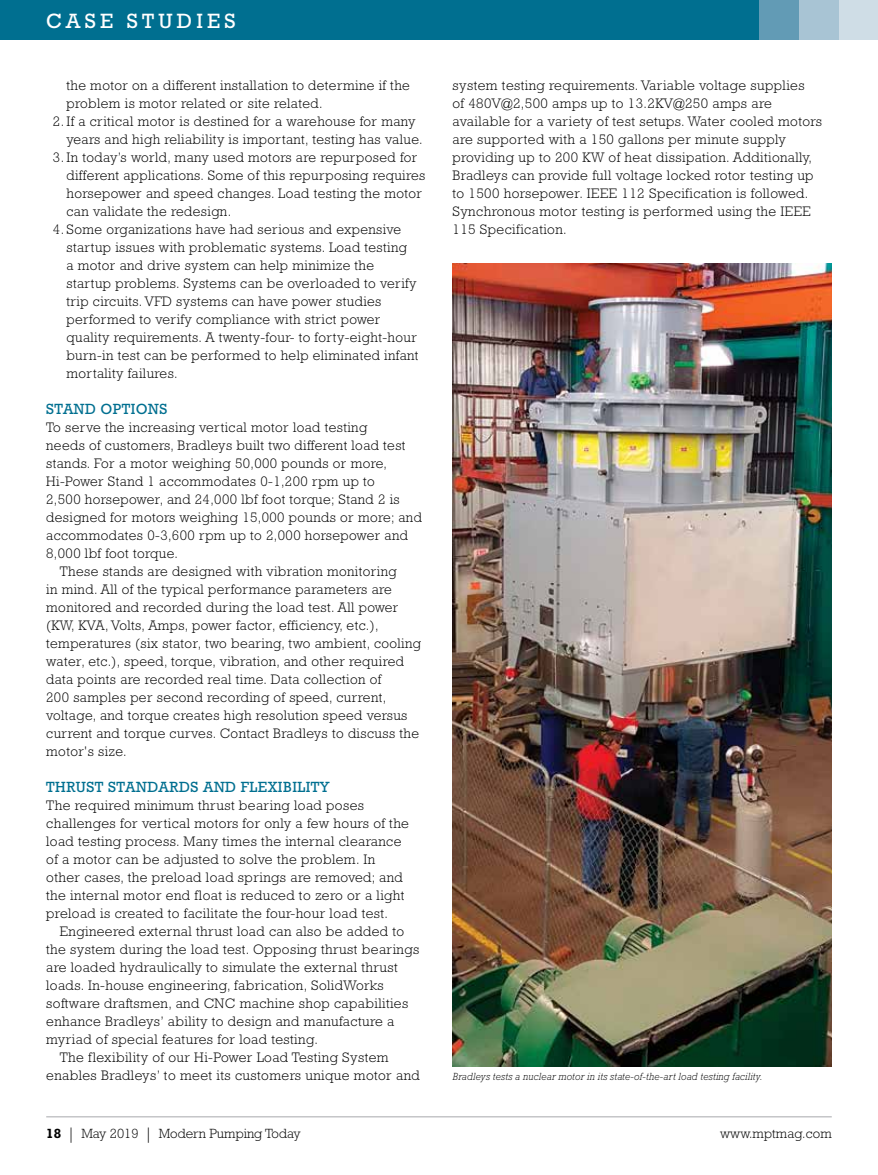
<style>
.page{position:relative;width:878px;height:1175px;background:#fff}
.page>*{position:absolute;margin:0;border:0;box-sizing:border-box;transform-origin:0 0}
.t1{font:21px "Rockwell Std";letter-spacing:.2em;color:#fff}
.t2{font:15px "Rockwell Std";letter-spacing:.03em;color:#006f90}
.t3{font:300 13.95px/18px "Rockwell Std";letter-spacing:.03em;color:#000}
.t4{font:300 13.5px "Rockwell Std";color:#000}
.t5{font:italic 300 10.5px "Rockwell Std";letter-spacing:.025em;color:#000;scale:.93 1}
.s1{font-weight:700}
.s2{font-size:16.8px}
</style>
<div class="page">
<hr style="left:46px;top:1116px;width:785px;height:1px;background:#a7a9ac">
<div style="left:0;top:0;width:878px;height:40px;background:#006f90"></div>
<div style="left:838px;top:0;width:40px;height:40px;background:#cfdde6"></div>
<div style="left:798px;top:0;width:40px;height:40px;background:#a8c4d4"></div>
<div style="left:759px;top:0;width:39px;height:40px;background:#629bb5"></div>
<img style="left:452px;top:263px;width:379px;height:803px">
<h1 class="t1" style="left:46px;top:9px;width:191px">CASE STUDIES</h1>
<p class="t3" style="left:66px;top:76px;width:345px">the motor on a different installation to determine if the problem is motor related or site related.</p>
<p class="t3" style="left:66px;top:112px;width:357px;text-indent:-14px">2. If a critical motor is destined for a warehouse for many years and high reliability is important, testing has value.</p>
<p class="t3" style="left:66px;top:148px;width:360px;text-indent:-14px">3. In today’s world, many used motors are repurposed for different applications. Some of this repurposing requires horsepower and speed changes. Load testing the motor can validate the redesign.</p>
<p class="t3" style="left:66px;top:220px;width:353px;text-indent:-14px">4. Some organizations have had serious and expensive startup issues with problematic systems. Load testing<br>a motor and drive system can help minimize the startup problems. Systems can be overloaded to verify trip circuits. VFD systems can have power studies performed to verify compliance with strict power quality requirements. A twenty-four- to forty-eight-hour burn-in test can be performed to help eliminated infant mortality failures.</p>
<p class="t2" style="left:46px;top:400px;width:122px">STAND OPTIONS</p>
<p class="t3" style="left:46px;top:418px;width:322px">To serve the increasing vertical motor load testing</p>
<p class="t3" style="left:46px;top:436px;width:361px">needs of customers, Bradleys built two different load test</p>
<p class="t3" style="left:46px;top:454px;width:342px">stands. For a motor weighing 50,000 pounds or more,</p>
<p class="t3" style="left:46px;top:472px;width:330px">Hi-Power Stand 1 accommodates 0-1,200 rpm up to</p>
<p class="t3" style="left:46px;top:490px;width:355px">2,500 horsepower, and 24,000 lbf foot torque; Stand 2 is</p>
<p class="t3" style="left:46px;top:508px;width:377px">designed for motors weighing 15,000 pounds or more; and</p>
<p class="t3" style="left:46px;top:526px;width:363px">accommodates 0-3,600 rpm up to 2,000 horsepower and</p>
<p class="t3" style="left:46px;top:544px;width:133px">8,000 lbf foot torque.</p>
<p class="t3" style="left:60px;top:562px;width:338px">These stands are designed with vibration monitoring</p>
<p class="t3" style="left:46px;top:580px;width:347px">in mind. All of the typical performance parameters are</p>
<p class="t3" style="left:46px;top:598px;width:354px">monitored and recorded during the load test. All power</p>
<p class="t3" style="left:46px;top:616px;width:334px">(KW, KVA, Volts, Amps, power factor, efficiency, etc.),</p>
<p class="t3" style="left:46px;top:634px;width:376px">temperatures (six stator, two bearing, two ambient, cooling</p>
<p class="t3" style="left:46px;top:652px;width:359px">water, etc.), speed, torque, vibration, and other required</p>
<p class="t3" style="left:46px;top:670px;width:336px">data points are recorded real time. Data collection of</p>
<p class="t3" style="left:46px;top:688px;width:341px">200 samples per second recording of speed, current,</p>
<p class="t3" style="left:46px;top:706px;width:363px">voltage, and torque creates high resolution speed versus</p>
<p class="t3" style="left:46px;top:724px;width:374px">current and torque curves. Contact Bradleys to discuss the</p>
<p class="t3" style="left:46px;top:742px;width:82px">motor's size.</p>
<p class="t2" style="left:46px;top:778px;width:285px">THRUST STANDARDS AND FLEXIBILITY</p>
<p class="t3" style="left:46px;top:796px;width:364px">The required minimum thrust bearing load poses challenges for vertical motors for only a few hours of the load testing process. Many times the internal clearance of a motor can be adjusted to solve the problem. In other cases, the preload load springs are removed; and the internal motor end float is reduced to zero or a light preload is created to facilitate the four-hour load test.</p>
<p class="t3" style="left:60px;top:922px;width:346px">Engineered external thrust load can also be added to</p>
<p class="t3" style="left:46px;top:940px;width:374px">the system during the load test. Opposing thrust bearings</p>
<p class="t3" style="left:46px;top:958px;width:353px">are loaded hydraulically to simulate the external thrust</p>
<p class="t3" style="left:46px;top:976px;width:339px">loads. In-house engineering, fabrication, SolidWorks</p>
<p class="t3" style="left:46px;top:994px;width:363px">software draftsmen, and CNC machine shop capabilities</p>
<p class="t3" style="left:46px;top:1012px;width:349px">enhance Bradleys’ ability to design and manufacture a</p>
<p class="t3" style="left:46px;top:1030px;width:273px">myriad of special features for load testing.</p>
<p class="t3" style="left:60px;top:1048px;width:330px">The flexibility of our Hi-Power Load Testing System</p>
<p class="t3" style="left:46px;top:1066px;width:375px">enables Bradleys’ to meet its customers unique motor and</p>
<p class="t3" style="left:452px;top:76px;width:371px">system testing requirements. Variable voltage supplies<br>of 480V@2,500 amps up to 13.2KV@250 amps are available for a variety of test setups. Water cooled motors are supported with a 150 gallons per minute supply providing up to 200 KW of heat dissipation. Additionally, Bradleys can provide full voltage locked rotor testing up to 1500 horsepower. IEEE 112 Specification is followed.<br>Synchronous motor testing is performed using the IEEE 115 Specification.</p>
<p class="t5" style="left:452px;top:1070px;width:334px">Bradleys tests a nuclear motor in its state-of-the-art load testing facility.</p>
<p class="t4" style="left:46px;top:1125px;width:256px"><span class="s1">18</span> <span class="s2">|</span> May 2019 <span class="s2">|</span> Modern Pumping Today</p>
<p class="t4" style="left:720px;top:1125px;width:113px">www.mptmag.com</p>
</div>
